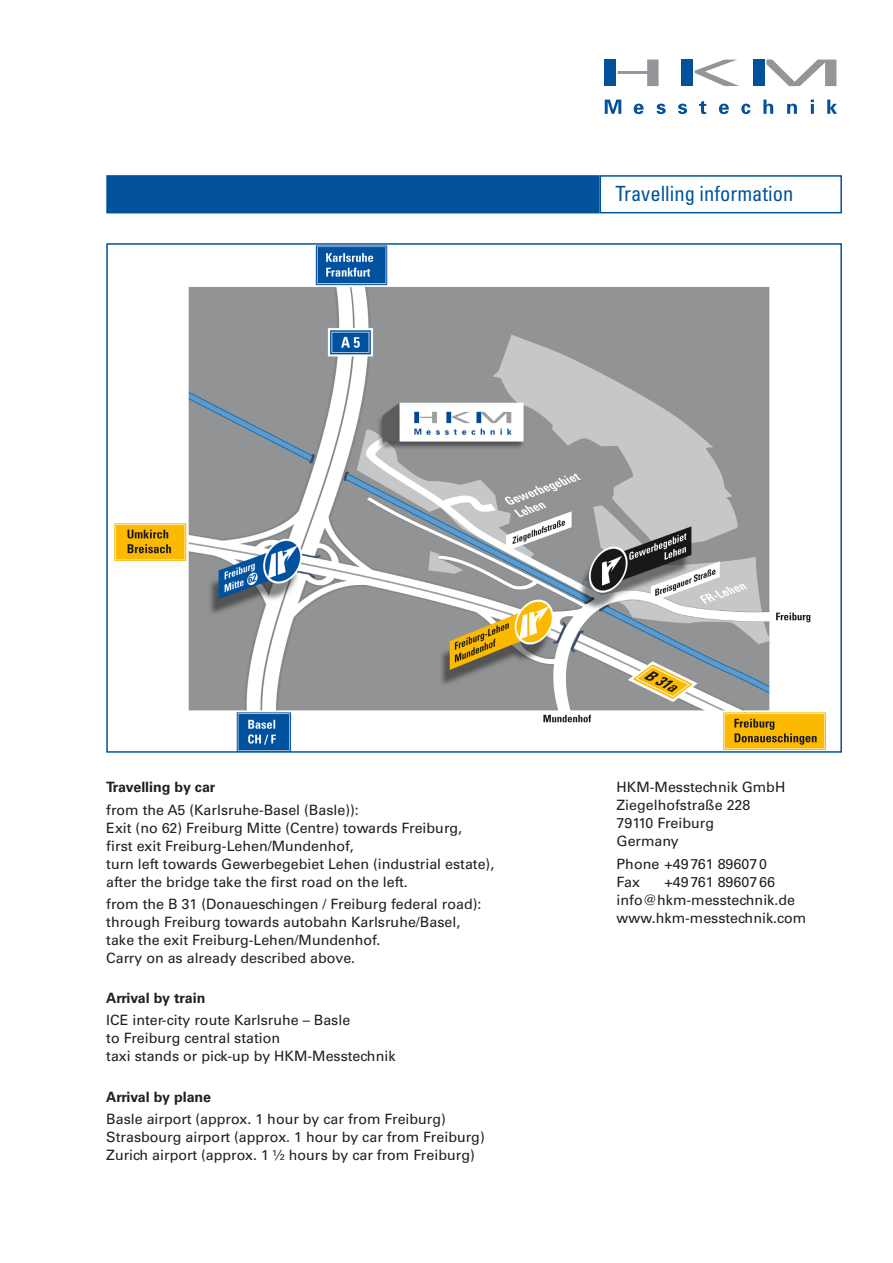
<style>
.page{position:relative;width:893px;height:1263px;background:#fff}
.page>*{position:absolute;margin:0;border:0;box-sizing:border-box;transform-origin:0 0}
.t1{font:condensed 21px "Univers LT Std";color:#01529b}
.t2{font:14.25px/18px "Univers LT Std";color:#231f20}
.t3{font:700 14.25px "Univers LT Std";color:#231f20}
</style>
<div class="page">
<svg style="left:605px;top:100px;width:16px;height:14px"></svg>
<svg style="left:634px;top:104px;width:10px;height:10px"></svg>
<svg style="left:657px;top:104px;width:9px;height:10px"></svg>
<svg style="left:678px;top:104px;width:9px;height:10px"></svg>
<svg style="left:699px;top:101px;width:7px;height:13px"></svg>
<svg style="left:719px;top:104px;width:10px;height:10px"></svg>
<svg style="left:741px;top:104px;width:9px;height:10px"></svg>
<svg style="left:763px;top:100px;width:10px;height:14px"></svg>
<svg style="left:787px;top:104px;width:10px;height:10px"></svg>
<svg style="left:811px;top:100px;width:3px;height:14px"></svg>
<svg style="left:827px;top:100px;width:10px;height:14px"></svg>
<div style="left:604px;top:60px;width:12px;height:26px;background:#01529b"></div>
<div style="left:681px;top:60px;width:12px;height:26px;background:#01529b"></div>
<div style="left:753px;top:60px;width:12px;height:26px;background:#01529b"></div>
<svg style="left:618px;top:60px;width:41px;height:26px"></svg>
<svg style="left:694px;top:60px;width:45px;height:26px"></svg>
<svg style="left:766px;top:60px;width:70px;height:26px"></svg>
<div style="left:106px;top:175px;width:494px;height:38px;background:#01529b;border:2px solid #01529b"></div>
<div style="left:600px;top:175px;width:242px;height:38px;background:#fff;border:2px solid #01529b"></div>
<img style="left:114px;top:246px;width:713px;height:504px">
<h1 class="t1" style="left:615px;top:180px;width:179px">Travelling information</h1>
<p class="t3" style="left:106px;top:779px;width:111px">Travelling by car</p>
<p class="t2" style="left:106px;top:801px;width:389px">from the A5 (Karlsruhe-Basel (Basle)):<br>Exit (no 62) Freiburg Mitte (Centre) towards Freiburg,<br>first exit Freiburg-Lehen/Mundenhof,<br>turn left towards Gewerbegebiet Lehen (industrial estate), after the bridge take the first road on the left.</p>
<p class="t2" style="left:106px;top:895px;width:377px">from the B 31 (Donaueschingen / Freiburg federal road): through Freiburg towards autobahn Karlsruhe/Basel, take the exit Freiburg-Lehen/Mundenhof.<br>Carry on as already described above.</p>
<p class="t3" style="left:106px;top:990px;width:101px">Arrival by train</p>
<p class="t2" style="left:106px;top:1011px;width:291px">ICE inter-city route Karlsruhe – Basle<br>to Freiburg central station<br>taxi stands or pick-up by HKM-Messtechnik</p>
<p class="t3" style="left:106px;top:1088px;width:106px">Arrival by plane</p>
<p class="t2" style="left:106px;top:1110px;width:380px">Basle airport (approx. 1 hour by car from Freiburg)<br>Strasbourg airport (approx. 1 hour by car from Freiburg)<br>Zurich airport (approx. 1 ½ hours by car from Freiburg)</p>
<p class="t2" style="left:617px;top:778px;width:170px">HKM-Messtechnik GmbH<br>Ziegelhofstraße 228<br>79110 Freiburg<br>Germany</p>
<p class="t2" style="left:617px;top:855px;width:152px">Phone +49761 896070<br>Fax</p>
<p class="t2" style="left:617px;top:873px;width:191px;text-indent:48px">+49761 8960766 info@hkm-messtechnik.de www.hkm-messtechnik.com</p>
</div>
